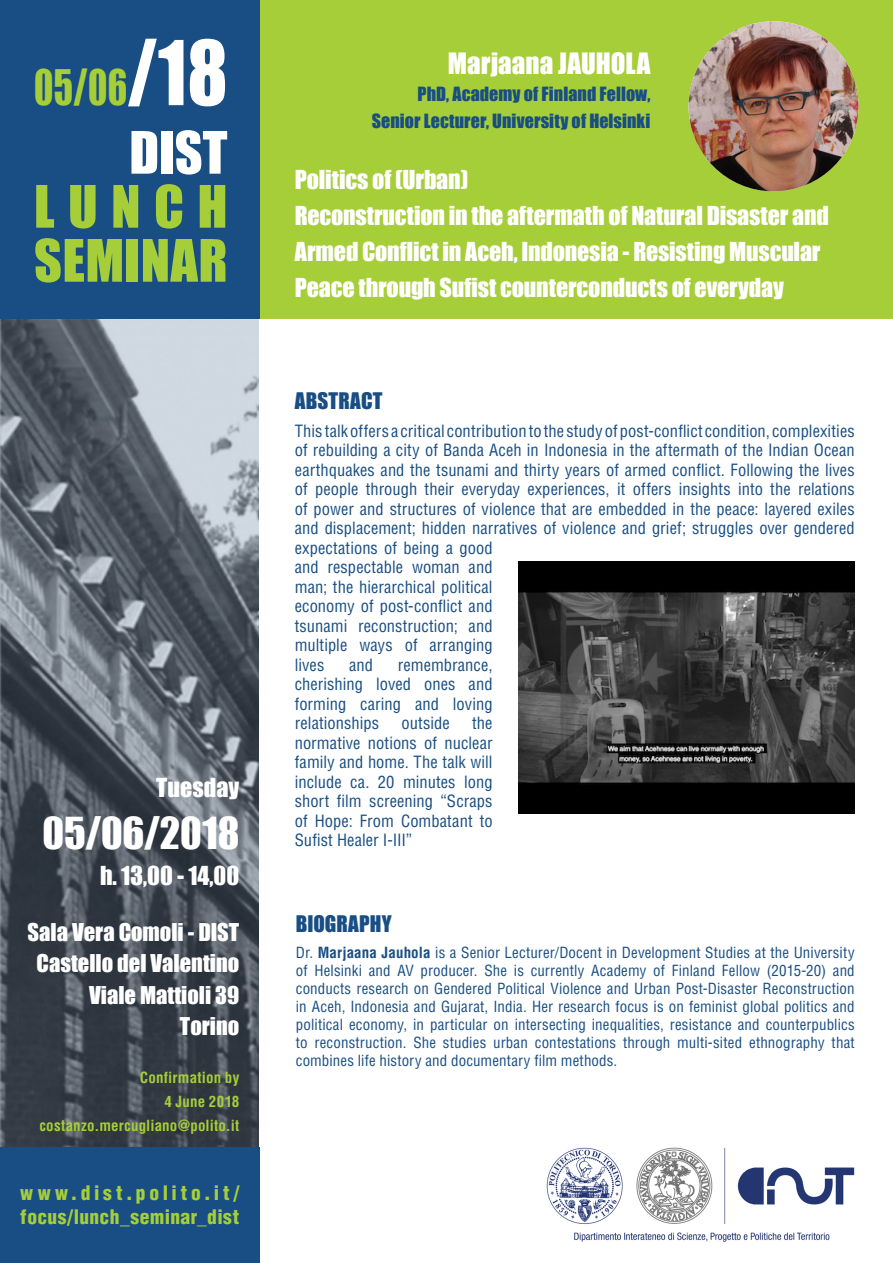
<style>
.page{position:relative;width:893px;height:1263px;background:#fff}
.page>*{position:absolute;margin:0;border:0;box-sizing:border-box;transform-origin:0 0}
.t1{font:54px/54px "Impact";letter-spacing:.01em;color:#a6ce39}
.t2{font:54px "Impact";color:#fff}
.t3{font:45px "Impact";color:#a6ce39;scale:.8 1}
.t4{font:40.5px "Impact";letter-spacing:-.005em;color:#fff}
.t5{font:27px "Impact";color:#fff}
.t6{font:24px/36px "Impact";letter-spacing:-.005em;color:#fff}
.t7{font:22.5px "Impact";color:#fff}
.t8{font:21px "Impact";letter-spacing:.01em;color:#184e83}
.t9{font:900 condensed 19.5px/24px "Helvetica";letter-spacing:.03em;color:#a6ce39}
.t10{font:18px "Impact";letter-spacing:.005em;color:#184e83}
.t11{font:condensed 16.5px/19.5px "Helvetica";letter-spacing:.005em;color:#184e83;text-align:justify}
.t12{font:condensed 15px/18px "Helvetica";letter-spacing:.01em;color:#184e83;text-align:justify}
.t13{font:700 condensed 15px "Helvetica";letter-spacing:.01em;color:#a6ce39}
.s1{font-size:82.5px;color:#fff}
.s2{font-weight:700}
</style>
<div class="page">
<img style="left:518px;top:562px;width:336px;height:252px">
<div style="left:260px;top:0;width:633px;height:319px;background:#a6ce39"></div>
<img style="left:0;top:319px;width:259px;height:828px">
<div style="left:0;top:0;width:259px;height:319px;background:#184e83"></div>
<img style="left:546px;top:1147px;width:308px;height:95px">
<img style="left:688px;top:21px;width:171px;height:170px;border-radius:85px">
<div style="left:0;top:1147px;width:259px;height:115px;background:#184e83"></div>
<p class="t3" style="left:34px;top:53px;width:243px">05/06<span class="s1">/18</span></p>
<p class="t2" style="left:129px;top:111px;width:100px">DIST</p>
<p class="t1" style="left:34px;top:178px;width:195px">LUNCH<br>SEMINAR</p>
<p class="t6" style="left:156px;top:769px;width:85px">Tuesday</p>
<p class="t4" style="left:43px;top:802px;width:198px">05/06/2018</p>
<p class="t6" style="left:100px;top:857px;width:141px">h. 13,00 - 14,00</p>
<p class="t7" style="left:28px;top:914px;width:213px">Sala Vera Comoli - DIST</p>
<p class="t7" style="left:37px;top:946px;width:204px">Castello del Valentino</p>
<p class="t7" style="left:89px;top:977px;width:152px">Viale Mattioli 39</p>
<p class="t7" style="left:180px;top:1009px;width:61px">Torino</p>
<p class="t13" style="left:140px;top:1068px;width:101px">Confirmation by</p>
<p class="t13" style="left:164px;top:1092px;width:76px">4 June 2018</p>
<p class="t13" style="left:39px;top:1116px;width:201px">costanzo.mercugliano@polito.it</p>
<p class="t9" style="left:20px;top:1181px;width:220px">www.dist.polito.it/ focus/lunch_seminar_dist</p>
<p class="t5" style="left:448px;top:42px;width:204px">Marjaana JAUHOLA</p>
<p class="t10" style="left:418px;top:80px;width:234px">PhD, Academy of Finland Fellow,</p>
<p class="t10" style="left:372px;top:107px;width:280px">Senior Lecturer, University of Helsinki</p>
<p class="t6" style="left:295px;top:161px;width:175px">Politics of (Urban)</p>
<p class="t6" style="left:295px;top:197px;width:536px">Reconstruction in the aftermath of Natural Disaster and<br>Armed Conflict in Aceh, Indonesia - Resisting Muscular<br>Peace through Sufist counterconducts of everyday</p>
<p class="t8" style="left:295px;top:384px;width:89px">ABSTRACT</p>
<p class="t11" style="left:295px;top:421px;width:561px;text-align:left">This talk offers a critical contribution to the study of post-conflict condition, complexities of rebuilding a city of Banda Aceh in Indonesia in the aftermath of the Indian Ocean earthquakes and the tsunami and thirty years of armed conflict. Following the lives of people through their everyday experiences, it offers insights into the relations of power and structures of violence that are embedded in the peace: layered exiles and displacement; hidden narratives of violence and grief; struggles over gendered expectations of being a good<br>and respectable woman and<br>man; the hierarchical political<br>economy of post-conflict and<br>tsunami reconstruction; and<br>multiple ways of arranging<br>lives</p>
<p class="t11" style="left:295px;top:655px;width:199px;text-indent:103px">remembrance, cherishing loved ones and forming caring and loving relationships</p>
<p class="t11" style="left:349px;top:655px;width:25px">and</p>
<p class="t11" style="left:295px;top:713px;width:199px;text-indent:177px">the normative notions of nuclear family and home. The talk will include ca. 20 minutes long short film screening “Scraps of Hope: From Combatant to Sufist Healer I-III”</p>
<p class="t11" style="left:401px;top:713px;width:50px">outside</p>
<p class="t8" style="left:296px;top:907px;width:97px">BIOGRAPHY</p>
<p class="t12" style="left:296px;top:944px;width:560px">Dr. <span class="s2">Marjaana Jauhola</span> is a Senior Lecturer/Docent in Development Studies at the University of Helsinki and AV producer. She is currently Academy of Finland Fellow (2015-20) and conducts research on Gendered Political Violence and Urban Post-Disaster Reconstruction in Aceh, Indonesia and Gujarat, India. Her research focus is on feminist global politics and political economy, in particular on intersecting inequalities, resistance and counterpublics to reconstruction. She studies urban contestations through multi-sited ethnography that combines life history and documentary film methods.</p>
</div>
